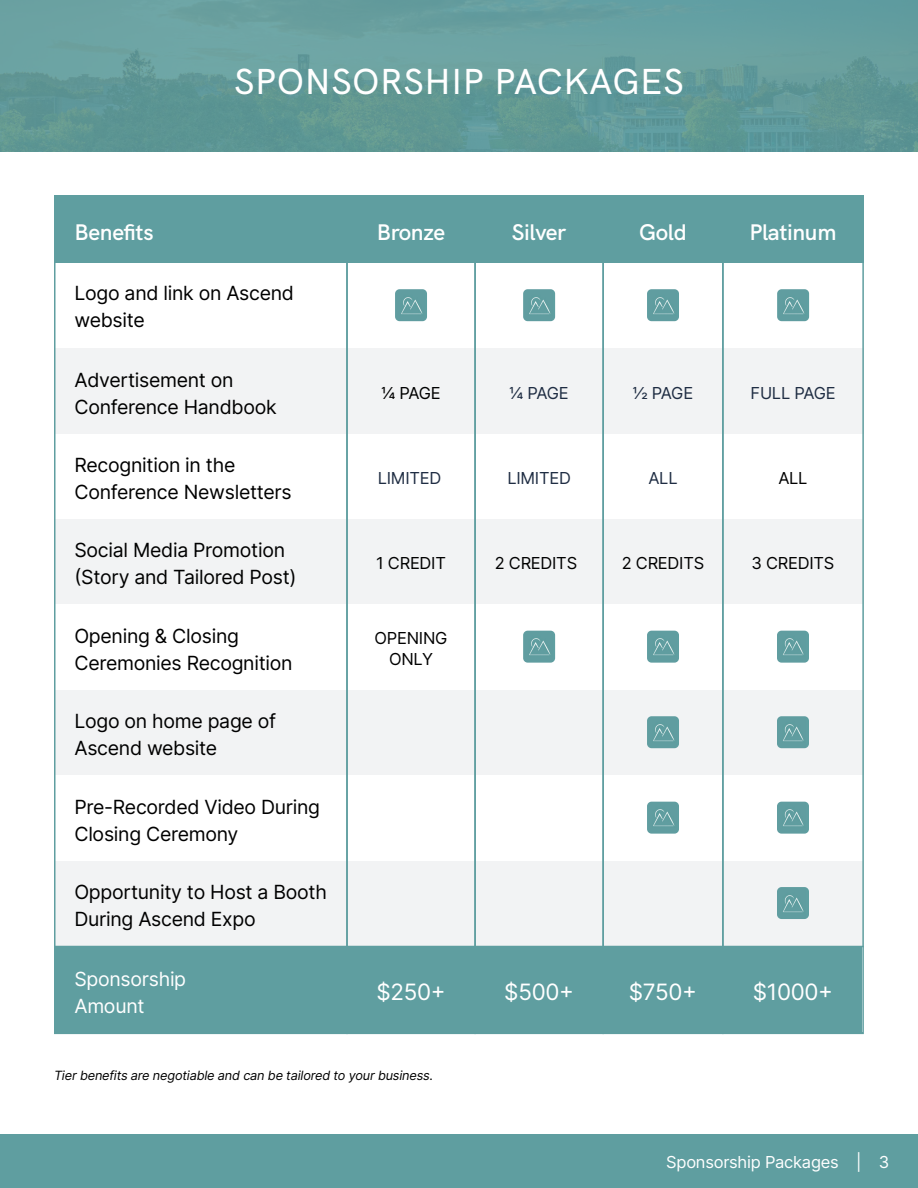
<style>
.page{position:relative;width:918px;height:1188px;background:#fff}
.page>*{position:absolute;margin:0;border:0;box-sizing:border-box;transform-origin:0 0}
.t1{font:500 36px "HK Grotesk";letter-spacing:.015em;color:#fff}
.t2{font:600 22.5px "HK Grotesk";letter-spacing:-.015em;color:#fff}
.t3{font:22.5px "Inter";letter-spacing:-.015em;color:#fff}
.t4{font:19.5px/27px "Inter";letter-spacing:-.015em;color:#000}
.t5{font:19.5px/27px "Inter";letter-spacing:-.015em;color:#fff}
.t6{font:16.5px/21px "Inter";letter-spacing:-.015em;color:#000;text-align:center}
.t7{font:16.5px "Inter";letter-spacing:-.015em;color:#1f2d43}
.t8{font:16.5px "Inter";letter-spacing:-.015em;color:#fff}
.t9{font:12.75px "Inter";letter-spacing:-.015em;color:#000}
</style>
<div class="page">
<div style="left:0;top:0;width:918px;height:151px;background:#5f9ea0"></div>
<div style="left:0;top:1134px;width:918px;height:54px;background:#5f9ea0"></div>
<div style="left:56px;top:947px;width:806px;height:86px;background:#5f9ea0"></div>
<div style="left:54px;top:860px;width:808px;height:86px;background:#f2f3f4"></div>
<div style="left:56px;top:690px;width:808px;height:85px;background:#f2f3f4"></div>
<div style="left:55px;top:519px;width:808px;height:85px;background:#f2f3f4"></div>
<div style="left:56px;top:348px;width:808px;height:85px;background:#f2f3f4"></div>
<div style="left:54px;top:196px;width:294px;height:838px;border:2px solid #5f9ea0"></div>
<div style="left:474px;top:196px;width:130px;height:838px;border:2px solid #5f9ea0"></div>
<div style="left:602px;top:196px;width:122px;height:838px;border:2px solid #5f9ea0"></div>
<div style="left:722px;top:196px;width:142px;height:838px;border:2px solid #5f9ea0"></div>
<div style="left:54px;top:195px;width:810px;height:67px;background:#5f9ea0"></div>
<hr style="left:55px;top:946px;width:809px;height:1px;background:#5f9ea0">
<img style="left:523px;top:631px;width:32px;height:32px">
<img style="left:647px;top:631px;width:32px;height:32px">
<img style="left:777px;top:631px;width:32px;height:32px">
<img style="left:647px;top:716px;width:32px;height:32px">
<img style="left:777px;top:716px;width:32px;height:32px">
<img style="left:647px;top:802px;width:32px;height:32px">
<img style="left:777px;top:802px;width:32px;height:32px">
<img style="left:777px;top:887px;width:32px;height:32px">
<img style="left:523px;top:289px;width:32px;height:32px">
<img style="left:647px;top:289px;width:32px;height:32px">
<img style="left:777px;top:289px;width:32px;height:32px">
<img style="left:395px;top:289px;width:32px;height:32px">
<p class="t2" style="left:75px;top:215px;width:81px">Benefits</p>
<h1 class="t1" style="left:234px;top:53px;width:451px">SPONSORSHIP PACKAGES</h1>
<p class="t2" style="left:377px;top:215px;width:70px">Bronze</p>
<p class="t2" style="left:512px;top:215px;width:56px">Silver</p>
<p class="t2" style="left:639px;top:215px;width:49px">Gold</p>
<p class="t2" style="left:750px;top:215px;width:88px">Platinum</p>
<p class="t4" style="left:75px;top:279px;width:221px">Logo and link on Ascend website</p>
<p class="t4" style="left:74px;top:366px;width:204px">Advertisement on<br>Conference Handbook</p>
<p class="t4" style="left:74px;top:451px;width:219px">Recognition in the<br>Conference Newsletters</p>
<p class="t4" style="left:74px;top:536px;width:224px">Social Media Promotion (Story and Tailored Post)</p>
<p class="t4" style="left:74px;top:622px;width:220px">Opening &amp; Closing<br>Ceremonies Recognition</p>
<p class="t4" style="left:74px;top:707px;width:203px">Logo on home page of<br>Ascend website</p>
<p class="t4" style="left:74px;top:793px;width:247px">Pre-Recorded Video During<br>Closing Ceremony</p>
<p class="t4" style="left:74px;top:878px;width:254px">Opportunity to Host a Booth<br>During Ascend Expo</p>
<p class="t6" style="left:381px;top:382px;width:61px">1/4 PAGE</p>
<p class="t7" style="left:509px;top:381px;width:61px">1/4 PAGE</p>
<p class="t7" style="left:633px;top:381px;width:62px">1/2 PAGE</p>
<p class="t7" style="left:751px;top:381px;width:87px">FULL PAGE</p>
<p class="t7" style="left:378px;top:466px;width:65px">LIMITED</p>
<p class="t7" style="left:507px;top:466px;width:65px">LIMITED</p>
<p class="t7" style="left:648px;top:466px;width:31px">ALL</p>
<p class="t6" style="left:778px;top:467px;width:31px">ALL</p>
<p class="t6" style="left:376px;top:553px;width:71px">1 CREDIT</p>
<p class="t6" style="left:495px;top:553px;width:84px">2 CREDITS</p>
<p class="t6" style="left:622px;top:553px;width:84px">2 CREDITS</p>
<p class="t6" style="left:752px;top:553px;width:84px">3 CREDITS</p>
<p class="t6" style="left:375px;top:627px;width:74px">OPENING<br>ONLY</p>
<p class="t5" style="left:74px;top:965px;width:113px">Sponsorship<br>Amount</p>
<p class="t3" style="left:376px;top:976px;width:71px">$250+</p>
<p class="t3" style="left:753px;top:976px;width:82px">$1000+</p>
<p class="t3" style="left:504px;top:976px;width:71px">$500+</p>
<p class="t3" style="left:629px;top:976px;width:70px">$750+</p>
<p class="t9" style="left:54px;top:1066px;width:381px">Tier benefits are negotiable and can be tailored to your business.</p>
<p class="t8" style="left:666px;top:1150px;width:225px">Sponsorship Packages | 3</p>
</div>
